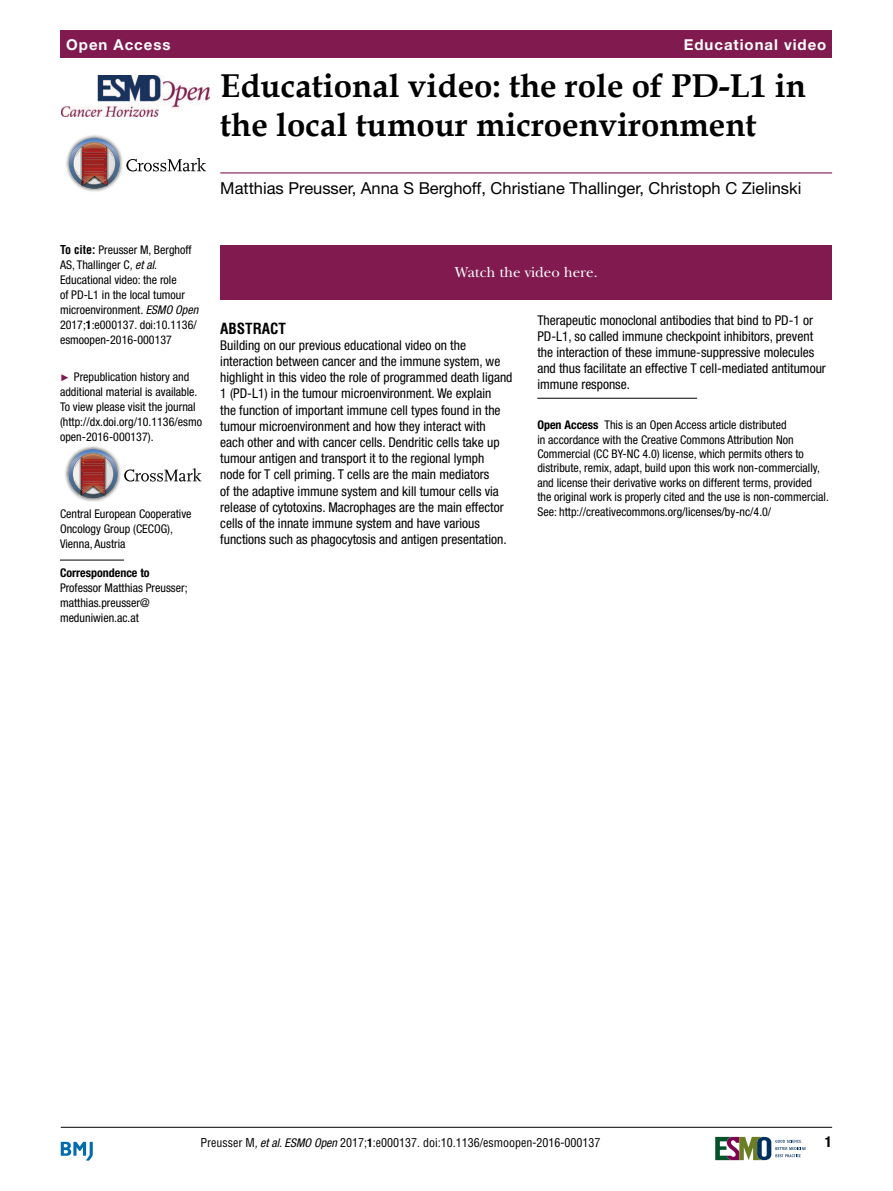
<style>
.page{position:relative;width:893px;height:1191px;background:#fff}
.page>*{position:absolute;margin:0;border:0;box-sizing:border-box;transform-origin:0 0}
.EV_jrnlArtTitle{font:700 33px/39px "Book Antiqua";color:#000}
.EV_jrnlAuthors{font:16.5px "Helvetica Neue LT Std";color:#000}
.jrnlAbsBoxedText{font:15px "New Baskerville";color:#fff}
.EV_jrnlArtType{font:700 15px "Helvetica Neue LT Std";letter-spacing:.065em;color:#fff}
.RRH{font:700 15px "Helvetica Neue LT Std";letter-spacing:.065em;color:#fff}
.jrnlAbsHead{font:700 condensed 15px "Helvetica";color:#000}
.LRH{font:700 condensed 15px "Helvetica Neue LT Std";color:#000}
.EV_jrnlAbsPara_BM{font:condensed 13.5px/16.2px "Helvetica Neue LT Std";color:#000}
.jrnlLicense{font:condensed 12px/14.4px "Helvetica Neue LT Std";color:#000}
.jrnlStubToCite{font:condensed 12px/15px "Helvetica Neue LT Std";color:#000}
.t1{font:condensed 12px "Helvetica LT Std";color:#000}
.jrnlAff{font:condensed 12px/15px "Helvetica Neue LT Std";color:#000}
.jrnlCorrAff{font:condensed 12px/15px "Helvetica Neue LT Std";color:#000}
.jrnlCorrAffHead{font:700 condensed 12px "Helvetica Neue LT Std";color:#000}
.s1{font-family:"Helvetica LT Std";font-weight:700}
.s2{font-style:italic}
.s3{font-weight:700}
.s4{font-family:"Arial";font-stretch:normal;font-size:9.75px;color:#801a4f}
.s5{font-family:"Helvetica Neue LT Std";font-style:italic}
.s6{font-family:"Helvetica Neue LT Std";font-weight:700}
</style>
<div class="page">
<hr style="left:61px;top:1126px;width:771px;height:1px;background:#000">
<svg style="left:715px;top:1136px;width:91px;height:25px"></svg>
<svg style="left:61px;top:1141px;width:32px;height:19px"></svg>
<div style="left:61px;top:31px;width:771px;height:27px;background:#801a4f"></div>
<img style="left:66px;top:135px;width:57px;height:57px">
<svg style="left:69px;top:138px;width:51px;height:51px;background:#a5868b"></svg>
<svg style="left:126px;top:158px;width:80px;height:13px"></svg>
<img style="left:62px;top:76px;width:148px;height:41px">
<hr style="left:60px;top:559px;width:64px;height:1px;background:#000">
<img style="left:65px;top:446px;width:56px;height:56px">
<svg style="left:69px;top:449px;width:49px;height:49px;background:#a38489"></svg>
<svg style="left:124px;top:468px;width:77px;height:13px"></svg>
<hr style="left:220px;top:172px;width:612px;height:1px;background:#801a4f">
<hr style="left:537px;top:398px;width:160px;height:1px;background:#000">
<div style="left:220px;top:245px;width:612px;height:54px;background:#801a4f"></div>
<p class="RRH" style="left:66px;top:35px;width:106px">Open Access</p>
<p class="EV_jrnlArtType" style="left:684px;top:35px;width:144px">Educational video</p>
<p class="EV_jrnlArtTitle" style="left:220px;top:66px;width:587px">Educational video: the role of PD-L1 in the local tumour microenvironment</p>
<p class="EV_jrnlAuthors" style="left:220px;top:178px;width:583px">Matthias Preusser, Anna S Berghoff, Christiane Thallinger, Christoph C Zielinski</p>
<p class="jrnlStubToCite" style="left:60px;top:242px;width:140px"><span class="s1">To cite:</span> Preusser M, Berghoff<br>AS, Thallinger C<span class="s2">, et al</span>.<br>Educational video: the role<br>of PD-L1 in the local tumour microenvironment<span class="s2">. ESMO Open<br></span>2017;<span class="s3">1</span>:e000137. doi:10.1136/ esmoopen-2016-000137</p>
<p class="jrnlLicense" style="left:60px;top:369px;width:144px;line-height:15px"><span class="s4">►</span> Prepublication history and additional material is available.<br>To view please visit the journal (http://dx.doi.org/10.1136/esmo open-2016-000137).</p>
<p class="jrnlAff" style="left:60px;top:506px;width:133px">Central European Cooperative<br>Oncology Group (CECOG),<br>Vienna, Austria</p>
<p class="jrnlCorrAffHead" style="left:60px;top:565px;width:91px">Correspondence to</p>
<p class="jrnlCorrAff" style="left:60px;top:580px;width:129px">Professor Matthias Preusser; matthias.preusser@ meduniwien.ac.at</p>
<p class="jrnlAbsBoxedText" style="left:455px;top:264px;width:144px">Watch the video here.</p>
<p class="jrnlAbsHead" style="left:220px;top:318px;width:67px">ABSTRACT</p>
<p class="EV_jrnlAbsPara_BM" style="left:220px;top:337px;width:294px">Building on our previous educational video on the interaction between cancer and the immune system, we highlight in this video the role of programmed death ligand 1 (PD-L1) in the tumour microenvironment. We explain<br>the function of important immune cell types found in the tumour microenvironment and how they interact with each other and with cancer cells. Dendritic cells take up tumour antigen and transport it to the regional lymph<br>node for T cell priming. T cells are the main mediators<br>of the adaptive immune system and kill tumour cells via release of cytotoxins. Macrophages are the main effector cells of the innate immune system and have various functions such as phagocytosis and antigen presentation.</p>
<p class="EV_jrnlAbsPara_BM" style="left:537px;top:311px;width:290px">Therapeutic monoclonal antibodies that bind to PD-1 or PD-L1, so called immune checkpoint inhibitors, prevent the interaction of these immune-suppressive molecules and thus facilitate an effective T cell-mediated antitumour immune response.</p>
<p class="jrnlLicense" style="left:537px;top:418px;width:293px"><span class="s3">Open Access</span> This is an Open Access article distributed<br>in accordance with the Creative Commons Attribution Non Commercial (CC BY-NC 4.0) license, which permits others to distribute, remix, adapt, build upon this work non-commercially, and license their derivative works on different terms, provided<br>the original work is properly cited and the use is non-commercial.<br>See: http://creativecommons.org/licenses/by-nc/4.0/</p>
<p class="t1" style="left:200px;top:1135px;width:402px">Preusser M<span class="s5">, et al. ESMO Open</span> 2017;<span class="s6">1</span>:e000137. doi:10.1136/esmoopen-2016-000137</p>
<p class="LRH" style="left:825px;top:1132px;width:9px">1</p>
</div>
